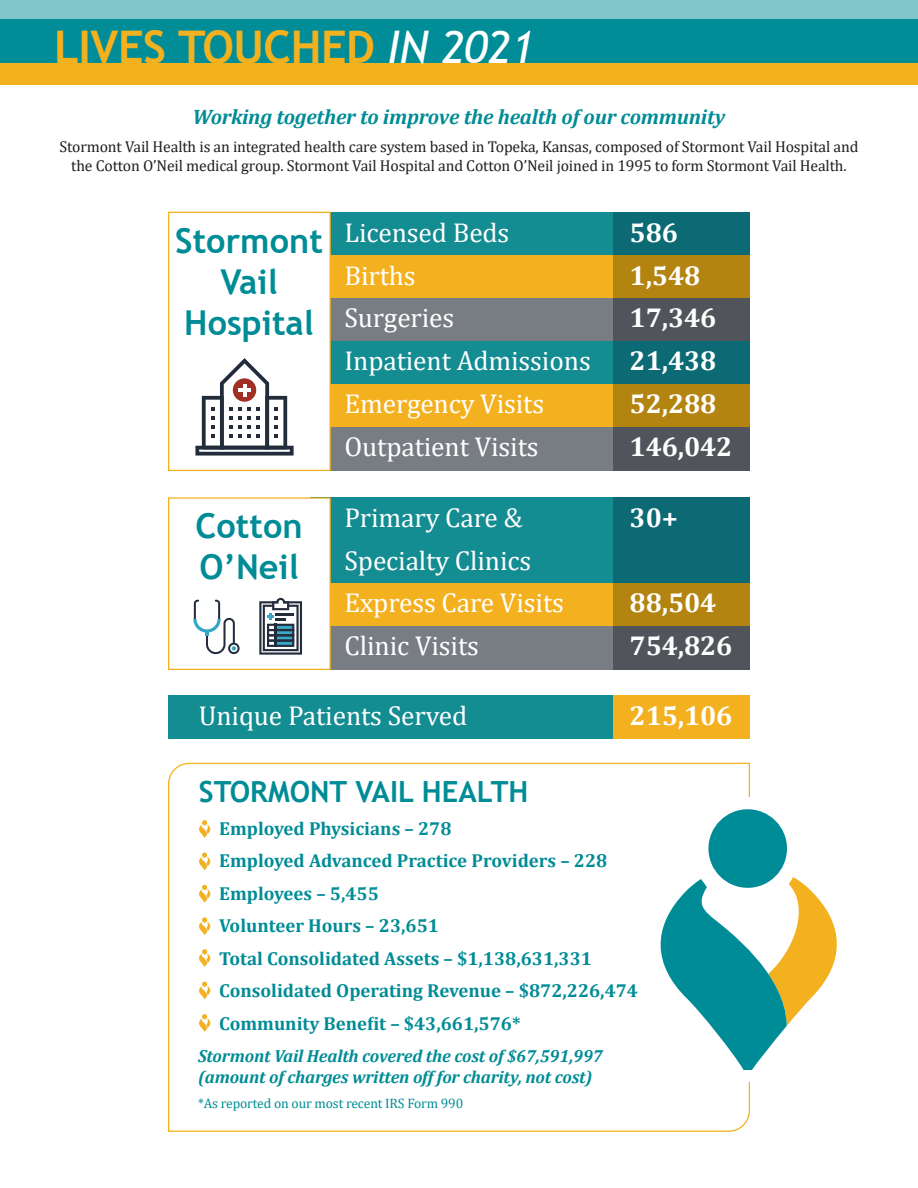
<style>
.page{position:relative;width:918px;height:1188px;background:#fff}
.page>*{position:absolute;margin:0;border:0;box-sizing:border-box;transform-origin:0 0}
.t1{font:700 45px "Trebuchet MS";letter-spacing:-.01em;color:#f3b11f}
.t2{font:700 34.2px/41.1px "Trebuchet MS";color:#008c96;text-align:center}
.t3{font:700 29.1px "Trebuchet MS";color:#008c96}
.t4{font:27.45px/42.8px "Cambria";letter-spacing:-.005em;color:#fff}
.t5{font:700 27.45px/42.8px "Cambria";letter-spacing:-.005em;color:#fff}
.t6{font:italic 700 21px "Cambria";letter-spacing:-.01em;color:#008c96}
.t7{font:700 18.9px/32.5px "Cambria";color:#008c96}
.t8{font:italic 700 17.55px/21px "Cambria";letter-spacing:-.01em;color:#008c96}
.t9{font:15.75px/19.5px "Cambria";letter-spacing:-.01em;color:#231f20;text-align:center}
.t10{font:13.65px "Cambria";letter-spacing:-.01em;color:#008c96}
.s1{font-weight:400;font-style:italic;color:#fff}
</style>
<div class="page">
<div style="left:0;top:60px;width:918px;height:25px;background:#f4b11e"></div>
<div style="left:0;top:0;width:918px;height:19px;background:#80c6cb"></div>
<div style="left:0;top:19px;width:918px;height:43px;background:#008d97"></div>
<div style="left:320px;top:695px;width:430px;height:44px;background:#f3b11f"></div>
<div style="left:457px;top:212px;width:292px;height:43px;background:#0b6a73"></div>
<div style="left:457px;top:497px;width:292px;height:44px;background:#0b6a73"></div>
<div style="left:457px;top:255px;width:292px;height:43px;background:#b38410"></div>
<div style="left:457px;top:540px;width:292px;height:44px;background:#0b6a73"></div>
<div style="left:457px;top:298px;width:292px;height:44px;background:#51555b"></div>
<div style="left:457px;top:584px;width:292px;height:43px;background:#b38410"></div>
<div style="left:457px;top:342px;width:292px;height:43px;background:#0b6a73"></div>
<div style="left:457px;top:627px;width:292px;height:43px;background:#51555b"></div>
<div style="left:457px;top:385px;width:292px;height:43px;background:#b38410"></div>
<div style="left:457px;top:428px;width:292px;height:43px;background:#51555b"></div>
<div style="left:310px;top:212px;width:302px;height:43px;background:#138c92"></div>
<div style="left:168px;top:695px;width:444px;height:44px;background:#138c92"></div>
<div style="left:310px;top:497px;width:302px;height:44px;background:#138c92"></div>
<div style="left:310px;top:255px;width:302px;height:43px;background:#f3b11f"></div>
<div style="left:310px;top:540px;width:302px;height:44px;background:#138c92"></div>
<div style="left:310px;top:298px;width:302px;height:44px;background:#787c83"></div>
<div style="left:310px;top:584px;width:302px;height:43px;background:#f3b11f"></div>
<div style="left:310px;top:342px;width:302px;height:43px;background:#138c92"></div>
<div style="left:310px;top:627px;width:302px;height:43px;background:#787c83"></div>
<div style="left:310px;top:385px;width:302px;height:43px;background:#f3b11f"></div>
<div style="left:310px;top:428px;width:302px;height:43px;background:#787c83"></div>
<div style="left:168px;top:212px;width:163px;height:259px;background:#fff;border:1px solid #f3b11f"></div>
<div style="left:168px;top:497px;width:163px;height:173px;background:#fff;border:1px solid #f3b11f"></div>
<svg style="left:168px;top:762px;width:582px;height:370px"></svg>
<svg style="left:193px;top:600px;width:47px;height:54px"></svg>
<svg style="left:259px;top:598px;width:43px;height:57px"></svg>
<svg style="left:195px;top:358px;width:99px;height:98px"></svg>
<svg style="left:199px;top:820px;width:11px;height:18px"></svg>
<svg style="left:199px;top:852px;width:11px;height:18px"></svg>
<svg style="left:199px;top:949px;width:11px;height:18px"></svg>
<svg style="left:199px;top:885px;width:11px;height:17px"></svg>
<svg style="left:199px;top:982px;width:11px;height:17px"></svg>
<svg style="left:199px;top:917px;width:11px;height:18px"></svg>
<svg style="left:199px;top:1014px;width:11px;height:18px"></svg>
<div style="left:740px;top:797px;width:21px;height:284px;background:#fff"></div>
<svg style="left:657px;top:877px;width:180px;height:193px"></svg>
<div style="left:708px;top:809px;width:79px;height:79px;background:#008c96;border-radius:50%"></div>
<h1 class="t1" style="left:54px;top:19px;width:482px">LIVES TOUCHED <span class="s1">IN 2021</span></h1>
<p class="t6" style="left:193px;top:102px;width:534px">Working together to improve the health of our community</p>
<p class="t9" style="left:60px;top:137px;width:800px">Stormont Vail Health is an integrated health care system based in Topeka, Kansas, composed of Stormont Vail Hospital and the Cotton O’Neil medical group. Stormont Vail Hospital and Cotton O’Neil joined in 1995 to form Stormont Vail Health.</p>
<h2 class="t2" style="left:175px;top:220px;width:149px">Stormont<br>Vail<br>Hospital</h2>
<h2 class="t2" style="left:196px;top:505px;width:109px;text-align:left">Cotton<br>O’Neil</h2>
<h3 class="t4" style="left:344px;top:211px;width:248px">Licensed Beds<br>Births<br>Surgeries<br>Inpatient Admissions<br>Emergency Visits<br>Outpatient Visits</h3>
<h3 class="t5" style="left:630px;top:210px;width:104px">586<br>1,548<br>17,346<br>21,438<br>52,288<br>146,042</h3>
<h3 class="t4" style="left:345px;top:496px;width:221px">Primary Care &amp;<br>Specialty Clinics<br>Express Care Visits<br>Clinic Visits</h3>
<h3 class="t5" style="left:630px;top:495px;width:50px">30+</h3>
<h3 class="t5" style="left:630px;top:581px;width:104px">88,504<br>754,826</h3>
<h3 class="t4" style="left:199px;top:694px;width:270px">Unique Patients Served</h3>
<h3 class="t5" style="left:630px;top:694px;width:104px">215,106</h3>
<h3 class="t3" style="left:199px;top:774px;width:331px">STORMONT VAIL HEALTH</h3>
<p class="t7" style="left:219px;top:811px;width:421px">Employed Physicians – 278<br>Employed Advanced Practice Providers – 228<br>Employees – 5,455<br>Volunteer Hours – 23,651<br>Total Consolidated Assets – $1,138,631,331<br>Consolidated Operating Revenue – $872,226,474<br>Community Benefit – $43,661,576*</p>
<p class="t8" style="left:198px;top:1045px;width:406px">Stormont Vail Health covered the cost of $67,591,997 (amount of charges written off for charity, not cost)</p>
<p class="t10" style="left:198px;top:1096px;width:267px">*As reported on our most recent IRS Form 990</p>
</div>
